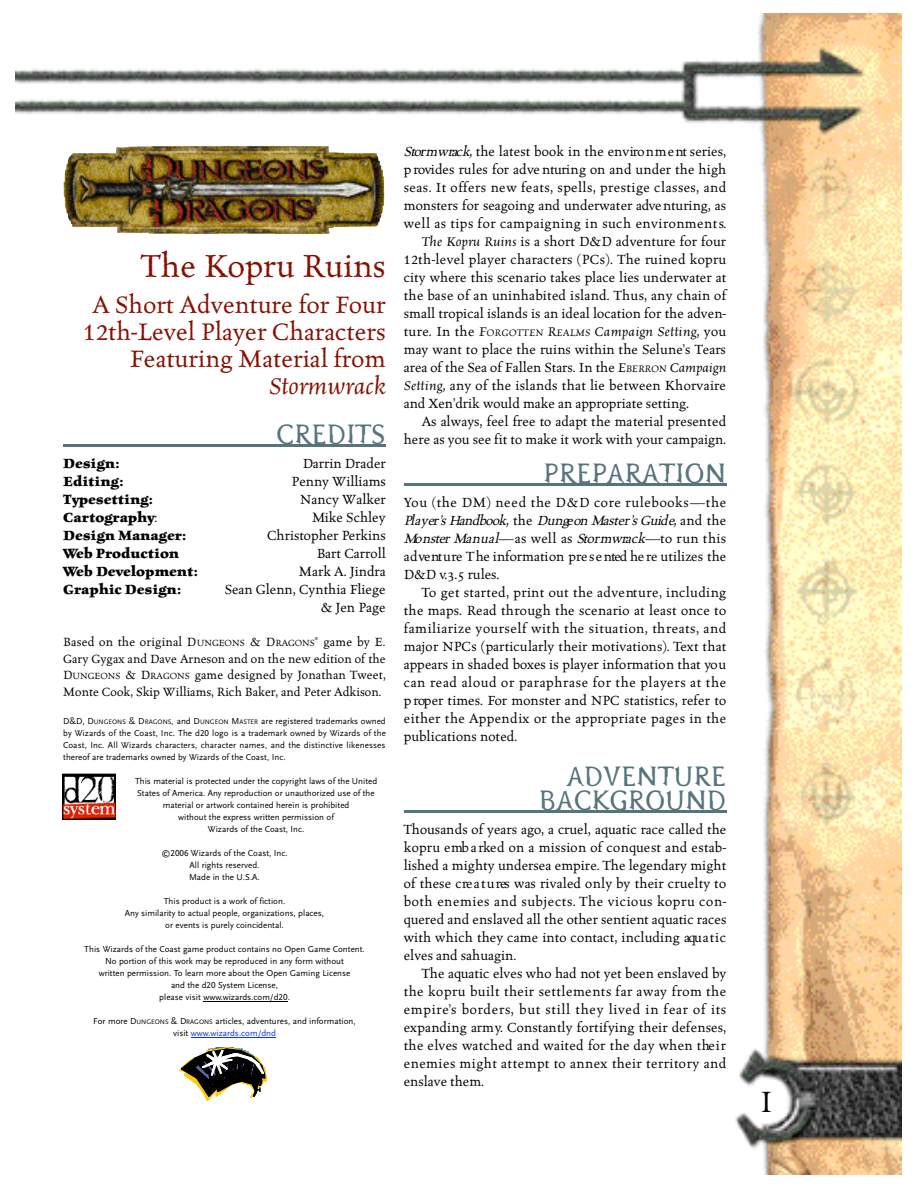
<style>
.page{position:relative;width:918px;height:1188px;background:#fff}
.page>*{position:absolute;margin:0;border:0;box-sizing:border-box;transform-origin:0 0}
.t1{font:500 36px "Celestia Antiqua";color:#860f00}
.t2{font:34.5px "Alchemy Gold A24";color:#000}
.t3{font:500 27px/27px "Celestia Antiqua";color:#860f00;text-align:right}
.t4{font:27px/24.6px "Pterra dactyl";color:#56747b;text-align:right}
.t5{font:italic 500 27px "Celestia Antiqua";color:#860f00}
.t6{font:15px/18px "Celestia Antiqua";color:#000;text-align:justify}
.t7{font:500 15px/18px "Celestia Antiqua";color:#000;text-align:right}
.t8{font:700 15px "Celestia Antiqua";color:#000}
.t9{font:15px "Celestia Antiqua";letter-spacing:.03em;color:#000}
.t10{font:500 15px "Celestia Antiqua";letter-spacing:.02em;color:#000}
.t11{font:italic 500 15px "Celestia Antiqua";letter-spacing:.02em;color:#000}
.t12{font:500 13.5px/16.5px "Celestia Antiqua";color:#000;text-align:justify}
.t13{font:9px/12px "Scala Sans LF";color:#000;text-align:center}
.s1{font-weight:500}
.s2{font-size:10.05px}
.s3{font-size:6.75px}
.s4{color:#0a31ff}
.s5{font-style:italic}
.s6{font-style:normal}
.s7{font-size:11.25px}
.s8{font-style:italic;font-size:11.25px}
</style>
<div class="page">
<img style="left:15px;top:14px;width:887px;height:1161px">
<hr style="left:63px;top:444px;width:323px;height:3px;background:#56747b">
<svg style="left:203px;top:1001px;width:17px;height:1px"></svg>
<hr style="left:220px;top:1001px;width:68px;height:1px;background:#000">
<svg style="left:191px;top:1037px;width:17px;height:1px"></svg>
<hr style="left:208px;top:1037px;width:68px;height:1px;background:#0a31ff">
<hr style="left:404px;top:483px;width:322px;height:3px;background:#56747b">
<hr style="left:404px;top:810px;width:322px;height:3px;background:#56747b">
<img style="left:64px;top:146px;width:320px;height:88px">
<img style="left:63px;top:773px;width:52px;height:47px">
<div style="left:173px;top:1043px;width:99px;height:63px;background:#fff"></div>
<svg style="left:180px;top:1047px;width:87px;height:54px"></svg>
<h1 class="t1" style="left:141px;top:249px;width:246px">The Kopru Ruins</h1>
<h3 class="t3" style="left:83px;top:292px;width:304px">A Short Adventure for Four<br>12th-Level Player Characters<br>Featuring Material from</h3>
<h3 class="t5" style="left:269px;top:374px;width:118px">Stormwrack</h3>
<h3 class="t4" style="left:276px;top:425px;width:111px">CREDITS</h3>
<p class="t8" style="left:63px;top:457px;width:58px">Design:</p>
<p class="t6" style="left:303px;top:455px;width:85px">Darrin Drader</p>
<p class="t8" style="left:63px;top:475px;width:62px">Editing:</p>
<p class="t7" style="left:292px;top:473px;width:96px">Penny Williams</p>
<p class="t8" style="left:63px;top:493px;width:91px">Typesetting:</p>
<p class="t7" style="left:300px;top:491px;width:87px">Nancy Walker</p>
<p class="t8" style="left:63px;top:511px;width:96px">Cartography<span class="s1">:</span></p>
<p class="t6" style="left:312px;top:509px;width:75px">Mike Schley</p>
<p class="t8" style="left:63px;top:529px;width:125px">Design Manager:</p>
<p class="t6" style="left:267px;top:527px;width:120px">Christopher Perkins</p>
<p class="t8" style="left:63px;top:547px;width:117px">Web Production</p>
<p class="t6" style="left:317px;top:545px;width:70px">Bart Carroll</p>
<p class="t8" style="left:63px;top:565px;width:136px">Web Development:</p>
<p class="t7" style="left:299px;top:563px;width:89px">Mark A. Jindra</p>
<p class="t8" style="left:63px;top:583px;width:120px">Graphic Design:</p>
<p class="t7" style="left:225px;top:581px;width:163px">Sean Glenn, Cynthia Fliege &amp; Jen Page</p>
<p class="t12" style="left:63px;top:634px;width:324px">Based on the original D<span class="s2">UNGEONS</span> &amp; D<span class="s2">RAGONS</span><sup>®</sup> game by E.<br>Gary Gygax and Dave Arneson and on the new edition of the D<span class="s2">UNGEONS</span> &amp; D<span class="s2">RAGONS</span> game designed by Jonathan Tweet, Monte Cook, Skip Williams, Rich Baker, and Peter Adkison.</p>
<p class="t13" style="left:63px;top:716px;width:324px;text-align:justify">D&amp;D, D<span class="s3">UNGEONS</span> &amp; D<span class="s3">RAGONS</span>, and D<span class="s3">UNGEON</span> M<span class="s3">ASTER</span> are registered trademarks owned by Wizards of the Coast, Inc. The d20 logo is a trademark owned by Wizards of the Coast, Inc. All Wizards characters, character names, and the distinctive likenesses thereof are trademarks owned by Wizards of the Coast, Inc.</p>
<p class="t13" style="left:135px;top:776px;width:244px">This material is protected under the copyright laws of the United States of America. Any reproduction or unauthorized use of the material or artwork contained herein is prohibited<br>without the express written permission of<br>Wizards of the Coast, Inc.</p>
<p class="t13" style="left:161px;top:848px;width:128px">©2006 Wizards of the Coast, Inc.<br>All rights reserved.<br>Made in the U.S.A.</p>
<p class="t13" style="left:125px;top:896px;width:201px">This product is a work of fiction.<br>Any similarity to actual people, organizations, places, or events is purely coincidental.</p>
<p class="t13" style="left:84px;top:944px;width:282px">This Wizards of the Coast game product contains no Open Game Content.<br>No portion of this work may be reproduced in any form without<br>written permission. To learn more about the Open Gaming License<br>and the d20 System License,<br>please visit www.wizards.com/d20.</p>
<p class="t13" style="left:93px;top:1016px;width:264px">For more D<span class="s3">UNGEONS</span> &amp; D<span class="s3">RAGONS</span> articles, adventures, and information, visit <span class="s4">www.wizards.com/dnd</span></p>
<p class="t6" style="left:404px;top:143px;width:324px"><span class="s5">Storm w rack,</span>t he latest book in the enviro n m e nt series,</p>
<p class="t6" style="left:404px;top:161px;width:324px">p rovides rules for adve nturing on and under the high</p>
<p class="t9" style="left:404px;top:181px;width:324px">s e a s. It offers new feats, spells, prestige classes, and</p>
<p class="t6" style="left:404px;top:197px;width:324px">monsters for seagoing and underwater adve nturing, as</p>
<p class="t9" style="left:404px;top:217px;width:324px">well as tips for campaigning in such enviro n m e nt s.</p>
<p class="t7" style="left:422px;top:233px;width:306px"><span class="s5">The Kopru Ruins</span> is a short D&amp;D adventure for four</p>
<p class="t10" style="left:404px;top:252px;width:324px">12th-level player characters (PCs). The ruined kopru</p>
<p class="t7" style="left:404px;top:269px;width:324px">city where this scenario takes place lies underwater at</p>
<p class="t7" style="left:404px;top:287px;width:324px">the base of an uninhabited island. Thus, any chain of</p>
<p class="t7" style="left:404px;top:305px;width:324px">small tropical islands is an ideal location for the adven-</p>
<p class="t11" style="left:404px;top:324px;width:324px"><span class="s6">ture. In the</span> F<span class="s7">O R G O T T E N</span> R<span class="s7">E A L M S</span> Campaign Setting, <span class="s6">y o u</span></p>
<p class="t7" style="left:404px;top:341px;width:324px">may want to place the ruins within the Selune’s Tears</p>
<p class="t7" style="left:404px;top:359px;width:324px">area of the Sea of Fallen Stars. In the <span class="s5">E</span><span class="s8">BERRON</span> <span class="s5">Campaign</span></p>
<p class="t7" style="left:404px;top:377px;width:324px"><span class="s5">Setting,</span> any of the islands that lie between Khorvaire</p>
<p class="t7" style="left:404px;top:395px;width:287px">and Xen’drik would make an appropriate setting.</p>
<p class="t7" style="left:422px;top:413px;width:306px">As always, feel free to adapt the material presented</p>
<p class="t7" style="left:404px;top:431px;width:324px">here as you see fit to make it work with your campaign.</p>
<h3 class="t4" style="left:543px;top:464px;width:185px">PREPARATION</h3>
<p class="t6" style="left:404px;top:494px;width:324px">You (the DM) need the D&amp;D core ru l e b o o k s—t he <span class="s5">Pl ayer’s Handbook,</span> t h e <span class="s5">Dungeon Master’s Guide,</span>a n d t h e <span class="s5">MonsterManual</span>—as well as <span class="s5">Storm w rack—</span>to run this a d ve nt u re T he information pre s e nted he re utilizes the D&amp;D v.3.5 rules.</p>
<p class="t6" style="left:404px;top:584px;width:324px;text-indent:18px">To get started, print out the adve nt u re, including t he maps. Read through the scenario at least once to f a m i l i a r i ze yourself with the situation, thre a t s, and major NPCs (particularly their motivations). Text that appears in shaded boxes is player information that yo u can read aloud or paraphrase for the players at the p roper times. For monster and NPC statistics, refer to e i t her the Appendix or the appropriate pages in the publications noted.</p>
<h3 class="t4" style="left:539px;top:766px;width:189px">ADVENTURE<br>BACKGROUND</h3>
<p class="t6" style="left:404px;top:821px;width:324px">Thousands of years ago, a cruel, aquatic race called the k o p ru emb a rked on a mission of conquest and estab&shy;lished a mighty undersea empire. The legendary might of these cre a t u res was rivaled only by their cruelty to both enemies and subjects. T he vicious kopru con&shy;quered and enslaved all the other sentient aquatic races with which they came into contact, including aqu a t i c elves and sahuagin.</p>
<p class="t6" style="left:404px;top:965px;width:324px;text-indent:18px">The aquatic elves who had not yet been enslaved by t he kopru built their settlements far away from the e m p i re’s bord e r s, but still they lived in fear of its expanding army. Constantly fortifying their defenses, t he elves watched and waited for the day when the i r enemies might attempt to annex their territory and enslave them.</p>
<h2 class="t2" style="left:756px;top:1084px;width:22px">1</h2>
</div>
